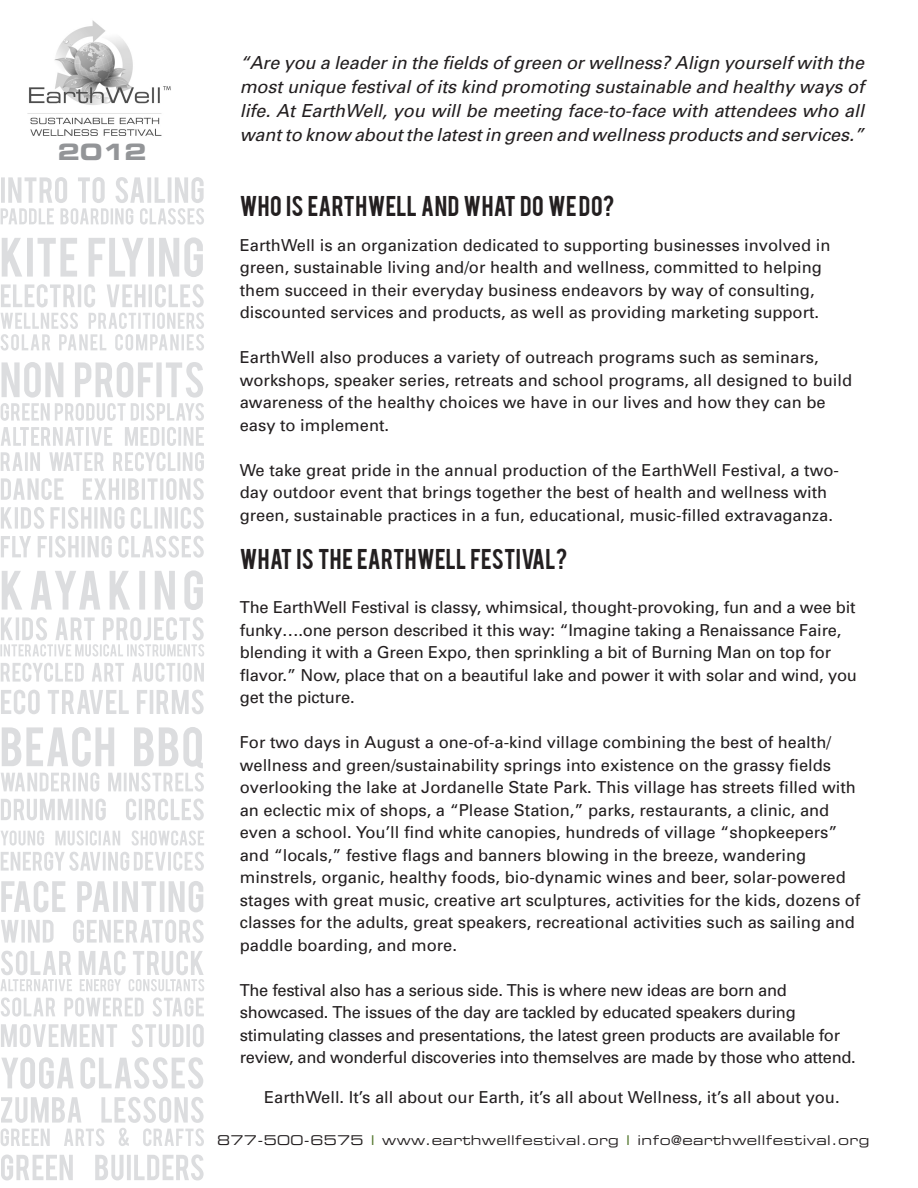
<style>
.page{position:relative;width:918px;height:1188px;background:#fff}
.page>*{position:absolute;margin:0;border:0;box-sizing:border-box;transform-origin:0 0}
.t1{font:22.5px "Bebas";letter-spacing:.02em;color:#231f20}
.t2{font:22.5px "Eurostile Bold Extended Two";color:#939598}
.t3{font:italic 18px/24px "Univers";letter-spacing:-.005em;color:#231f20;text-align:justify}
.t4{font:16.5px/22.5px "Univers";color:#231f20}
.t5{font:16.5px/22.5px "Univers";letter-spacing:-.02em;color:#231f20}
.t6{font:13.5px "Eurostile Extended Two";letter-spacing:.03em;color:#231f20}
.s1{color:#5a7c37}
</style>
<div class="page">
<svg style="left:1px;top:1154px;width:203px;height:26px"></svg>
<svg style="left:1px;top:1097px;width:203px;height:49px"></svg>
<svg style="left:1px;top:1057px;width:202px;height:32px"></svg>
<svg style="left:1px;top:1024px;width:203px;height:23px"></svg>
<svg style="left:1px;top:997px;width:203px;height:20px"></svg>
<svg style="left:0;top:951px;width:204px;height:40px"></svg>
<svg style="left:1px;top:920px;width:203px;height:23px"></svg>
<svg style="left:1px;top:881px;width:202px;height:31px"></svg>
<svg style="left:1px;top:852px;width:203px;height:19px"></svg>
<svg style="left:1px;top:831px;width:203px;height:15px"></svg>
<svg style="left:1px;top:799px;width:203px;height:21px"></svg>
<svg style="left:1px;top:727px;width:203px;height:65px"></svg>
<svg style="left:1px;top:690px;width:203px;height:24px"></svg>
<svg style="left:1px;top:663px;width:203px;height:19px"></svg>
<svg style="left:0;top:617px;width:204px;height:40px"></svg>
<svg style="left:2px;top:570px;width:201px;height:40px"></svg>
<svg style="left:1px;top:536px;width:203px;height:22px"></svg>
<svg style="left:1px;top:507px;width:203px;height:22px"></svg>
<svg style="left:1px;top:478px;width:203px;height:22px"></svg>
<svg style="left:1px;top:452px;width:203px;height:19px"></svg>
<svg style="left:1px;top:427px;width:203px;height:19px"></svg>
<svg style="left:1px;top:362px;width:203px;height:59px"></svg>
<svg style="left:1px;top:313px;width:203px;height:38px"></svg>
<svg style="left:1px;top:284px;width:203px;height:23px"></svg>
<svg style="left:2px;top:237px;width:201px;height:40px"></svg>
<svg style="left:1px;top:177px;width:203px;height:48px"></svg>
<img style="left:27px;top:20px;width:144px;height:116px">
<p class="t2" style="left:58px;top:136px;width:90px">2012</p>
<p class="t3" style="left:240px;top:50px;width:626px">“Are you a leader in the fields of green or wellness? Align yourself with the most unique festival of its kind promoting sustainable and healthy ways of life. At EarthWell, you will be meeting face-to-face with attendees who all want to know about the latest in green and wellness products and services.”</p>
<p class="t1" style="left:240px;top:190px;width:376px">WHO IS EARTHWELL AND WHAT DO WE DO?</p>
<p class="t4" style="left:240px;top:233px;width:592px">EarthWell is an organization dedicated to supporting businesses involved in green, sustainable living and/or health and wellness, committed to helping them succeed in their everyday business endeavors by way of consulting, discounted services and products, as well as providing marketing support.</p>
<p class="t4" style="left:240px;top:346px;width:614px">EarthWell also produces a variety of outreach programs such as seminars, workshops, speaker series, retreats and school programs, all designed to build awareness of the healthy choices we have in our lives and how they can be easy to implement.</p>
<p class="t4" style="left:240px;top:458px;width:601px">We take great pride in the annual production of the EarthWell Festival, a two&shy;day outdoor event that brings together the best of health and wellness with green, sustainable practices in a fun, educational, music-filled extravaganza.</p>
<p class="t1" style="left:240px;top:543px;width:329px">WHAT IS THE EARTHWELL FESTIVAL?</p>
<p class="t4" style="left:240px;top:596px;width:619px">The EarthWell Festival is classy, whimsical, thought-provoking, fun and a wee bit funky….one person described it this way: “Imagine taking a Renaissance Faire, blending it with a Green Expo, then sprinkling a bit of Burning Man on top for flavor.” Now, place that on a beautiful lake and power it with solar and wind, you get the picture.</p>
<p class="t4" style="left:240px;top:731px;width:622px">For two days in August a one-of-a-kind village combining the best of health/ wellness and green/sustainability springs into existence on the grassy fields overlooking the lake at Jordanelle State Park. This village has streets filled with an eclectic mix of shops, a “Please Station,” parks, restaurants, a clinic, and even a school. You’ll find white canopies, hundreds of village “shopkeepers” and “locals,” festive flags and banners blowing in the breeze, wandering minstrels, organic, healthy foods, bio-dynamic wines and beer, solar-powered stages with great music, creative art sculptures, activities for the kids, dozens of classes for the adults, great speakers, recreational activities such as sailing and paddle boarding, and more.</p>
<p class="t5" style="left:240px;top:978px;width:618px">The festival also has a serious side. This is where new ideas are born and showcased. The issues of the day are tackled by educated speakers during stimulating classes and presentations, the latest green products are available for review, and wonderful discoveries into themselves are made by those who attend.</p>
<p class="t4" style="left:264px;top:1086px;width:577px">EarthWell. It’s all about our Earth, it’s all about Wellness, it’s all about you.</p>
<p class="t6" style="left:217px;top:1131px;width:654px">877-500-6575 <span class="s1">I</span> www.earthwellfestival.org <span class="s1">I</span> info@earthwellfestival.org</p>
</div>
